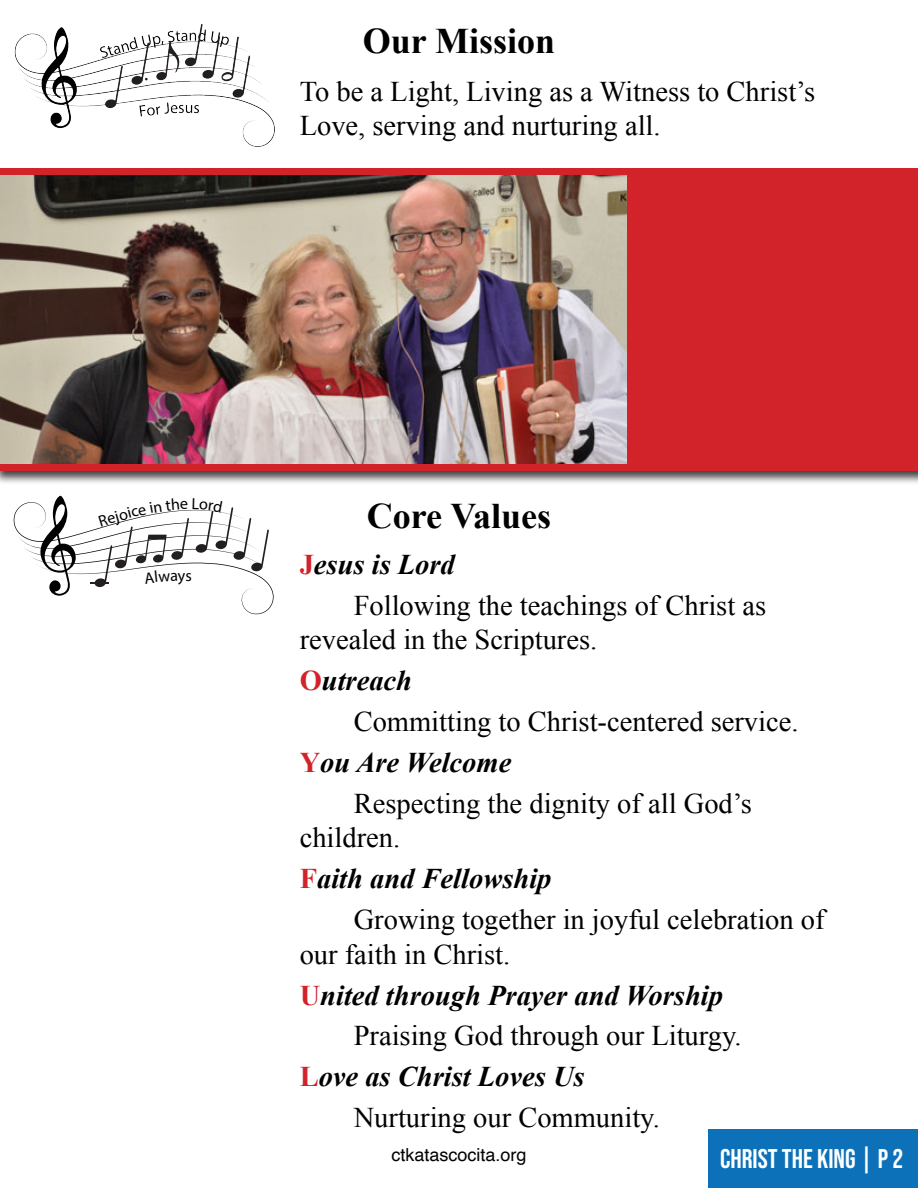
<style>
.page{position:relative;width:918px;height:1188px;background:#fff}
.page>*{position:absolute;margin:0;border:0;box-sizing:border-box;transform-origin:0 0}
.t1{font:700 36px "Times New Roman";color:#000}
.t2{font:28.5px/41px "Times New Roman";color:#000}
.t3{font:italic 700 28.5px "Times New Roman";color:#000}
.t4{font:27px "Bebas Neue";color:#fff}
.t5{font:18px "Helvetica";color:#000}
.s1{font-weight:700;color:#d2232a}
.s2{font-weight:700;font-style:italic}
.s3{font-style:normal;color:#d2232a}
</style>
<div class="page">
<div style="left:0;top:167px;width:918px;height:319px;background:#000;opacity:.75"></div>
<div style="left:0;top:168px;width:918px;height:302px;background:#d2232a"></div>
<img style="left:14px;top:25px;width:261px;height:121px">
<div style="left:708px;top:1129px;width:210px;height:59px;background:#0c71b9"></div>
<img style="left:0;top:175px;width:627px;height:289px">
<svg style="left:14px;top:496px;width:260px;height:118px"></svg>
<p class="t1" style="left:363px;top:16px;width:194px">Our Mission</p>
<p class="t2" style="left:300px;top:74px;width:517px;line-height:34.2px">To be a Light, Living as a Witness to Christ’s<br>Love, serving and nurturing all.</p>
<p class="t1" style="left:367px;top:491px;width:186px">Core Values</p>
<p class="t2" style="left:354px;top:544px;width:414px;text-indent:-54px"><span class="s1">J</span><span class="s2">esus is Lord<br></span>Following the teachings of Christ as</p>
<p class="t2" style="left:300px;top:619px;width:299px">revealed in the Scriptures.<br><span class="s1">O</span><span class="s2">utreach</span></p>
<p class="t2" style="left:354px;top:701px;width:446px">Committing to Christ-centered service.</p>
<p class="t3" style="left:300px;top:743px;width:213px"><span class="s3">Y</span>ou Are Welcome</p>
<p class="t2" style="left:354px;top:783px;width:400px">Respecting the dignity of all God’s</p>
<p class="t2" style="left:300px;top:817px;width:102px">children.</p>
<p class="t3" style="left:300px;top:859px;width:253px"><span class="s3">F</span>aith and Fellowship</p>
<p class="t2" style="left:354px;top:899px;width:472px">Growing together in joyful celebration of</p>
<p class="t2" style="left:300px;top:933px;width:212px">our faith in Christ.</p>
<p class="t3" style="left:300px;top:975px;width:425px"><span class="s3">U</span>nited through Prayer and Worship</p>
<p class="t2" style="left:354px;top:1015px;width:389px">Praising God through our Liturgy.</p>
<p class="t3" style="left:300px;top:1057px;width:286px"><span class="s3">L</span>ove as Christ Loves Us</p>
<p class="t2" style="left:354px;top:1097px;width:308px">Nurturing our Community.</p>
<p class="t4" style="left:720px;top:1143px;width:185px">CHRIST THE KING | P 2</p>
<p class="t5" style="left:391px;top:1141px;width:137px">ctkatascocita.org</p>
</div>
